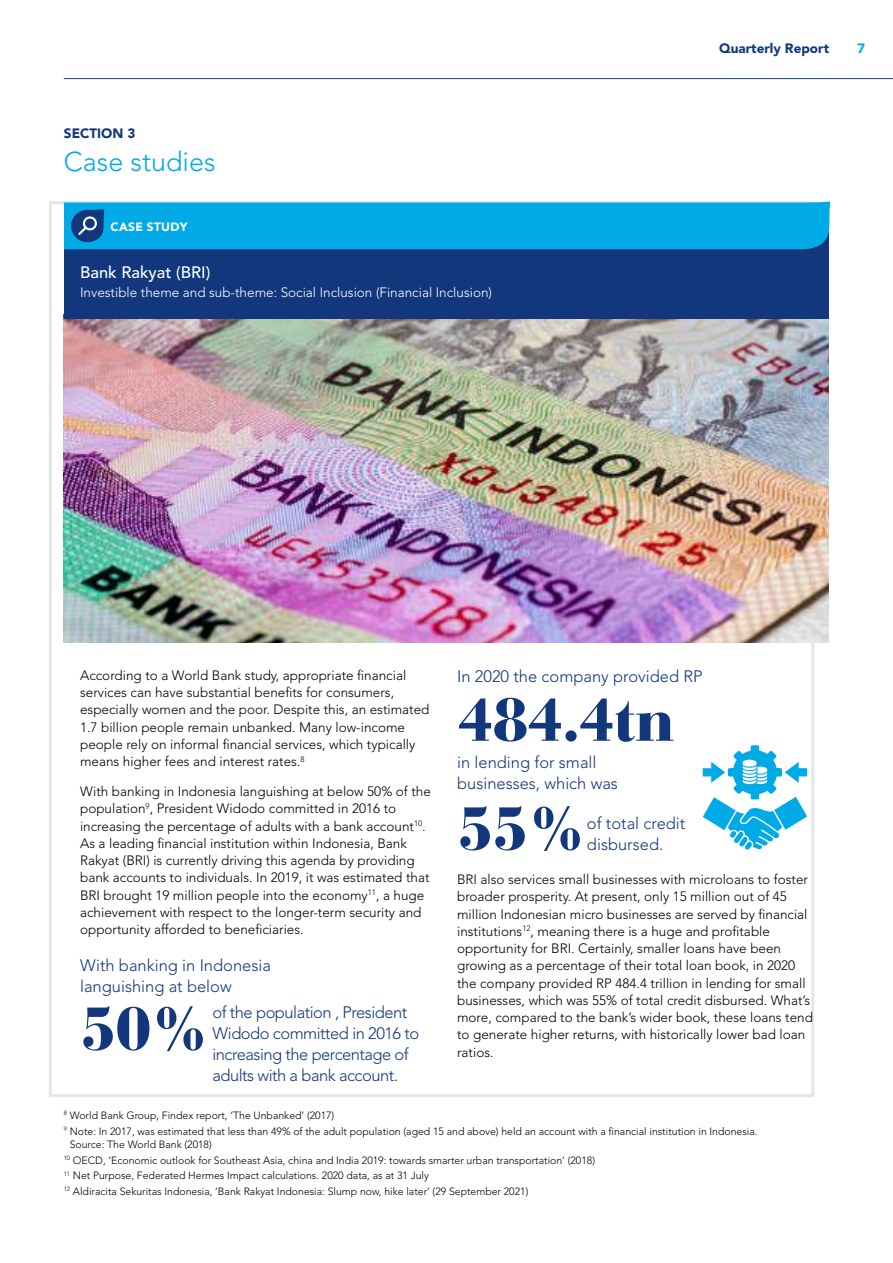
<style>
.page{position:relative;width:893px;height:1263px;background:#fff}
.page>*{position:absolute;margin:0;border:0;box-sizing:border-box;transform-origin:0 0}
.t1{font:900 60px "Bauer Bodoni Std";letter-spacing:-.03em;color:#12377c}
.t2{font:300 27px "Avenir LT Std";color:#00aae7}
.t3{font:300 16.5px/21px "Avenir LT Std";color:#12377c}
.t4{font:300 16.5px/21px "Avenir LT Std";letter-spacing:-.03em;color:#12377c}
.t5{font:500 16.5px "Avenir LT Std";color:#fff}
.t6{font:300 13.5px/17.2px "Avenir LT Std";color:#000}
.t7{font:300 13.5px "Avenir LT Std";color:#fff}
.t8{font:900 13.5px "Avenir LT Std";color:#12377c}
.t9{font:900 13.5px "Avenir LT Std";color:#00aae7}
.t10{font:900 12px "Avenir LT Std";letter-spacing:.02em;color:#fff}
.t11{font:300 10.5px/15.6px "Avenir LT Std";color:#000}
</style>
<div class="page">
<img style="left:64px;top:319px;width:765px;height:324px">
<div style="left:64px;top:217px;width:765px;height:102px;background:#12377c"></div>
<div style="left:64px;top:202px;width:767px;height:47px;background:#00aae7"></div>
<svg style="left:703px;top:745px;width:104px;height:105px"></svg>
<hr style="left:64px;top:78px;width:829px;height:1px;background:#12377c">
<p class="t8" style="left:64px;top:125px;width:73px">SECTION 3</p>
<h2 class="t2" style="left:64px;top:146px;width:153px">Case studies</h2>
<p class="t10" style="left:111px;top:220px;width:78px">CASE STUDY</p>
<p class="t5" style="left:80px;top:263px;width:132px">Bank Rakyat (BRI)</p>
<p class="t7" style="left:80px;top:285px;width:413px">Investible theme and sub-theme: Social Inclusion (Financial Inclusion)</p>
<p class="t8" style="left:719px;top:40px;width:111px">Quarterly Report</p>
<p class="t9" style="left:857px;top:40px;width:9px">7</p>
<p class="t6" style="left:80px;top:667px;width:351px">According to a World Bank study, appropriate financial services can have substantial benefits for consumers, especially women and the poor. Despite this, an estimated 1.7 billion people remain unbanked. Many low-income people rely on informal financial services, which typically means higher fees and interest rates.<sup>8</sup></p>
<p class="t6" style="left:80px;top:783px;width:352px">With banking in Indonesia languishing at below 50% of the population<sup>9</sup>, President Widodo committed in 2016 to increasing the percentage of adults with a bank account<sup>10</sup>.<br>As a leading financial institution within Indonesia, Bank Rakyat (BRI) is currently driving this agenda by providing bank accounts to individuals. In 2019, it was estimated that BRI brought 19 million people into the economy<sup>11</sup>, a huge achievement with respect to the longer-term security and opportunity afforded to beneficiaries.</p>
<p class="t3" style="left:80px;top:955px;width:192px">With banking in Indonesia languishing at below</p>
<p class="t4" style="left:212px;top:1002px;width:208px">of the population , President<br>Widodo committed in 2016 to increasing the percentage of adults with a bank account.</p>
<h1 class="t1" style="left:80px;top:992px;width:131px">50%</h1>
<p class="t3" style="left:457px;top:666px;width:247px">In 2020 the company provided RP</p>
<h1 class="t1" style="left:457px;top:683px;width:219px">484.4tn</h1>
<p class="t3" style="left:457px;top:751px;width:162px">in lending for small businesses, which was</p>
<p class="t3" style="left:587px;top:812px;width:100px">of total credit</p>
<h1 class="t1" style="left:457px;top:792px;width:131px">55%</h1>
<p class="t3" style="left:587px;top:833px;width:78px">disbursed.</p>
<p class="t6" style="left:457px;top:871px;width:357px">BRI also services small businesses with microloans to foster broader prosperity. At present, only 15 million out of 45 million Indonesian micro businesses are served by financial institutions<sup>12</sup>, meaning there is a huge and profitable opportunity for BRI. Certainly, smaller loans have been growing as a percentage of their total loan book, in 2020 the company provided RP 484.4 trillion in lending for small businesses, which was 55% of total credit disbursed. What’s more, compared to the bank’s wider book, these loans tend to generate higher returns, with historically lower bad loan ratios.</p>
<p class="t11" style="left:64px;top:1107px;width:695px"><sup>8</sup> World Bank Group, Findex report, ‘The Unbanked’ (2017)<br><sup>9</sup> Note: In 2017, was estimated that less than 49% of the adult population (aged 15 and above) held an account with a financial institution in Indonesia.</p>
<p class="t11" style="left:64px;top:1137px;width:533px;text-indent:6px">Source: The World Bank (2018)<br><sup>10</sup> OECD, ‘Economic outlook for Southeast Asia, china and India 2019: towards smarter urban transportation’ (2018)<br><sup>11</sup> Net Purpose, Federated Hermes Impact calculations. 2020 data, as at 31 July<br><sup>12</sup> Aldiracita Sekuritas Indonesia, ‘Bank Rakyat Indonesia: Slump now, hike later’ (29 September 2021)</p>
</div>
